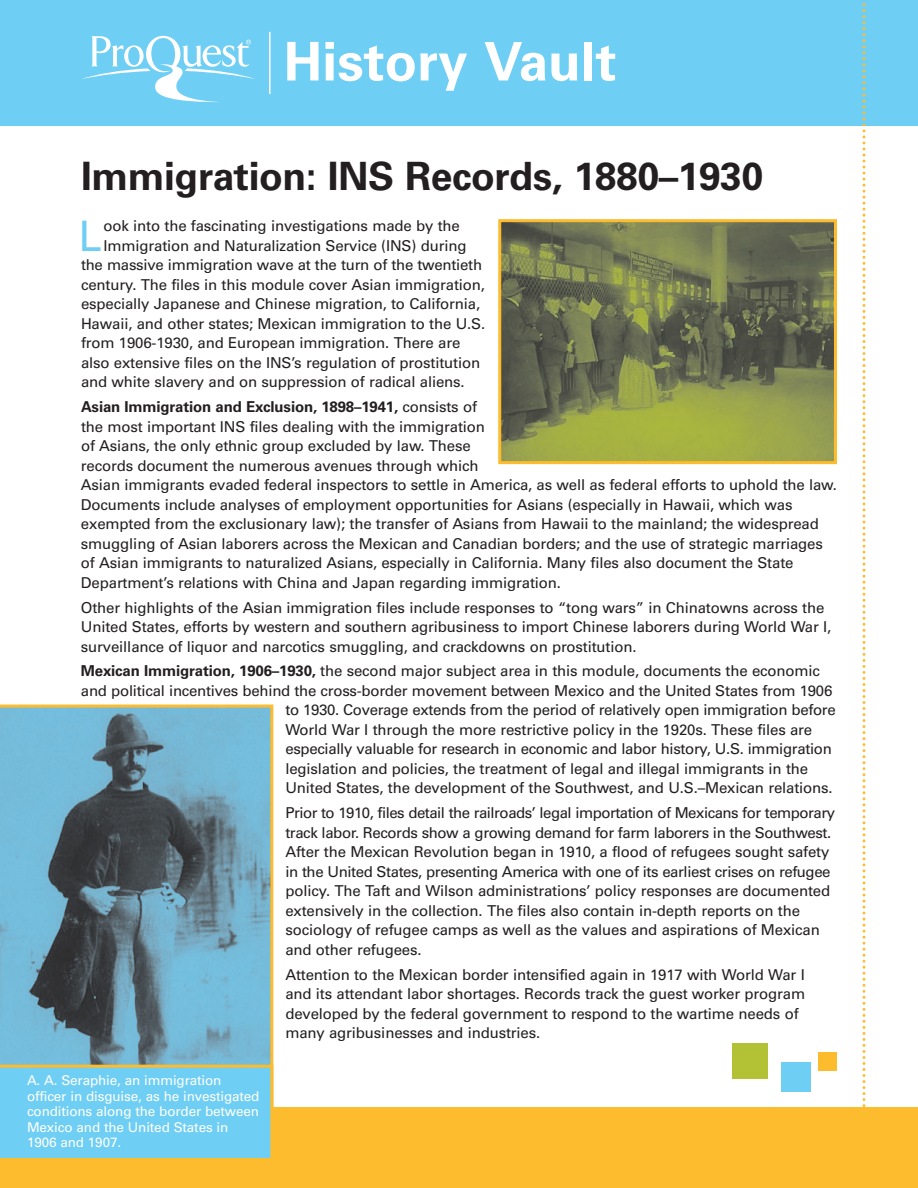
<style>
.page{position:relative;width:918px;height:1188px;background:#fff}
.page>*{position:absolute;margin:0;border:0;box-sizing:border-box;transform-origin:0 0}
.t1{font:700 53.4px "Univers";color:#fff}
.t2{font:42px "Univers";color:#6fcef4}
.t3{font:700 39px "Univers";letter-spacing:-.01em;color:#231f20}
.t4{font:15px/19.5px "Univers";letter-spacing:-.01em;color:#231f20}
.t5{font:13.5px/15.5px "Univers";letter-spacing:-.01em;color:#fff}
.s1{font-weight:700}
</style>
<div class="page">
<div style="left:0;top:0;width:918px;height:126px;background:#6fcef4"></div>
<svg style="left:82px;top:36px;width:173px;height:66px"></svg>
<hr style="left:269px;top:32px;width:2px;height:62px;background:#fff">
<svg style="left:862px;top:3px;width:4px;height:1104px"></svg>
<div style="left:0;top:1107px;width:918px;height:81px;background:#fdbb2e"></div>
<div style="left:781px;top:1062px;width:30px;height:30px;background:#6fcef4"></div>
<div style="left:732px;top:1043px;width:36px;height:35px;background:#b3c135"></div>
<div style="left:818px;top:1052px;width:19px;height:19px;background:#fdbb2e"></div>
<svg style="left:0;top:705px;width:273px;height:360px;background:#6794a6"></svg>
<img style="left:502px;top:223px;width:331px;height:237px">
<div style="left:498px;top:219px;width:339px;height:245px;border:3px solid #fdbb2e"></div>
<div style="left:0;top:1065px;width:273px;height:93px;background:#6fcef4"></div>
<h1 class="t1" style="left:284px;top:42px;width:334px">History Vault</h1>
<h3 class="t3" style="left:81px;top:162px;width:684px">Immigration: INS Records, 1880–1930</h3>
<h2 class="t2" style="left:78px;top:221px;width:25px">L</h2>
<p class="t4" style="left:104px;top:218px;width:358px">ook into the fascinating investigations made by the</p>
<p class="t4" style="left:104px;top:237px;width:365px">Immigration and Naturalization Service (INS) during</p>
<p class="t4" style="left:81px;top:257px;width:403px">the massive immigration wave at the turn of the twentieth</p>
<p class="t4" style="left:81px;top:276px;width:406px">century. The files in this module cover Asian immigration,</p>
<p class="t4" style="left:81px;top:296px;width:401px">especially Japanese and Chinese migration, to California,</p>
<p class="t4" style="left:81px;top:315px;width:406px">Hawaii, and other states; Mexican immigration to the U.S.</p>
<p class="t4" style="left:81px;top:335px;width:381px">from 1906-1930, and European immigration. There are</p>
<p class="t4" style="left:81px;top:354px;width:401px">also extensive files on the INS’s regulation of prostitution</p>
<p class="t4" style="left:81px;top:374px;width:385px">and white slavery and on suppression of radical aliens.</p>
<p class="t4" style="left:81px;top:398px;width:757px"><span class="s1">Asian Immigration and Exclusion, 1898–1941,</span> consists of<br>the most important INS files dealing with the immigration<br>of Asians, the only ethnic group excluded by law. These<br>records document the numerous avenues through which<br>Asian immigrants evaded federal inspectors to settle in America, as well as federal efforts to uphold the law.<br>Documents include analyses of employment opportunities for Asians (especially in Hawaii, which was exempted from the exclusionary law); the transfer of Asians from Hawaii to the mainland; the widespread smuggling of Asian laborers across the Mexican and Canadian borders; and the use of strategic marriages of Asian immigrants to naturalized Asians, especially in California. Many files also document the State Department’s relations with China and Japan regarding immigration.</p>
<p class="t4" style="left:81px;top:599px;width:752px">Other highlights of the Asian immigration files include responses to “tong wars” in Chinatowns across the<br>United States, efforts by western and southern agribusiness to import Chinese laborers during World War I, surveillance of liquor and narcotics smuggling, and crackdowns on prostitution.</p>
<p class="t4" style="left:81px;top:663px;width:741px"><span class="s1">Mexican Immigration, 1906–1930,</span> the second major subject area in this module, documents the economic</p>
<p class="t4" style="left:81px;top:682px;width:753px">and political incentives behind the cross-border movement between Mexico and the United States from 1906</p>
<p class="t4" style="left:285px;top:702px;width:552px">to 1930. Coverage extends from the period of relatively open immigration before</p>
<p class="t4" style="left:285px;top:721px;width:528px">World War I through the more restrictive policy in the 1920s. These files are</p>
<p class="t4" style="left:285px;top:741px;width:548px">especially valuable for research in economic and labor history, U.S. immigration</p>
<p class="t4" style="left:285px;top:760px;width:524px">legislation and policies, the treatment of legal and illegal immigrants in the</p>
<p class="t4" style="left:285px;top:780px;width:549px">United States, the development of the Southwest, and U.S.–Mexican relations.</p>
<p class="t4" style="left:285px;top:805px;width:551px">Prior to 1910, files detail the railroads’ legal importation of Mexicans for temporary track labor. Records show a growing demand for farm laborers in the Southwest.<br>After the Mexican Revolution began in 1910, a flood of refugees sought safety in the United States, presenting America with one of its earliest crises on refugee policy. The Taft and Wilson administrations’ policy responses are documented extensively in the collection. The files also contain in-depth reports on the sociology of refugee camps as well as the values and aspirations of Mexican and other refugees.</p>
<p class="t4" style="left:285px;top:966px;width:521px">Attention to the Mexican border intensified again in 1917 with World War I and its attendant labor shortages. Records track the guest worker program developed by the federal government to respond to the wartime needs of many agribusinesses and industries.</p>
<p class="t5" style="left:27px;top:1074px;width:234px">A. A. Seraphie, an immigration officer in disguise, as he investigated conditions along the border between<br>Mexico and the United States in<br>1906 and 1907.</p>
</div>
